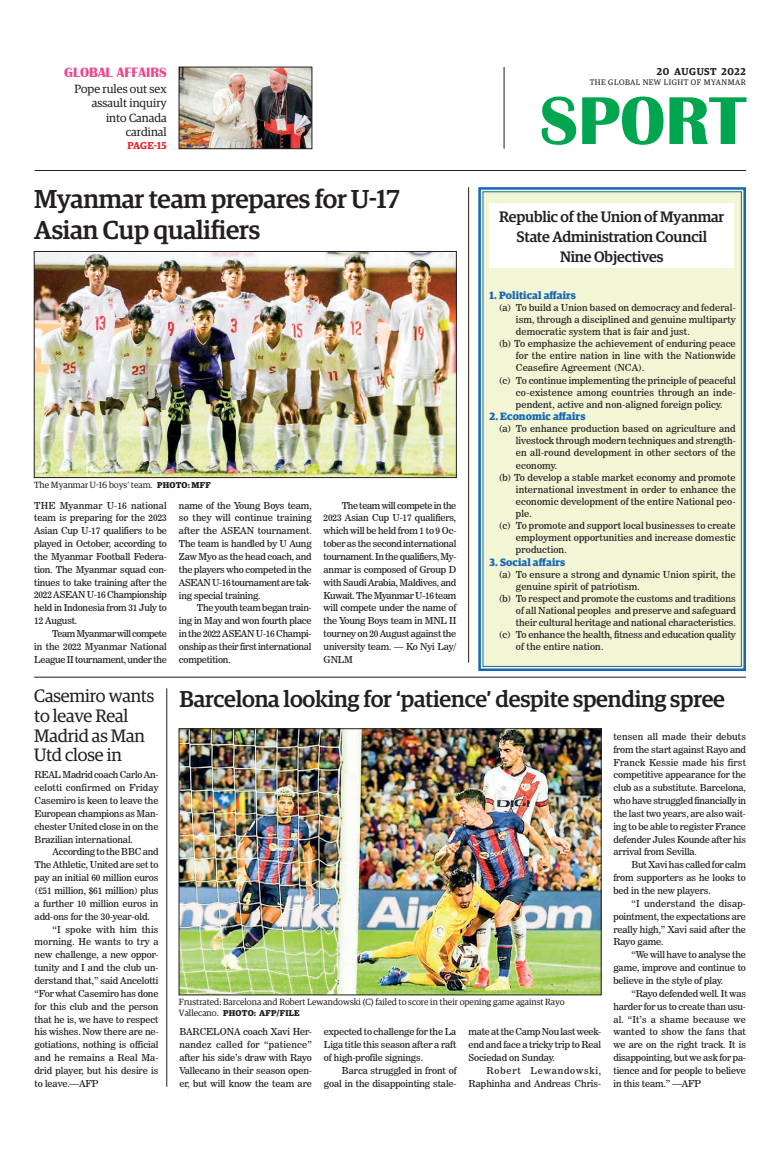
<style>
.page{position:relative;width:773px;height:1152px;background:#fff}
.page>*{position:absolute;margin:0;border:0;box-sizing:border-box;transform-origin:0 0}
.Brief_Head{font:500 26px/31.2px "Guardian Egyp";letter-spacing:-.01em;color:#231f20}
.Brief_Head-2{font:500 23px "Guardian Egyp";letter-spacing:-.01em;color:#231f20}
.Brief_Head-3{font:18px/19.6px "Guardian Egyp";letter-spacing:-.01em;color:#231f20}
.Brief_Head-4{font:500 15.2px "Guardian Egyp";letter-spacing:-.01em;color:#231f20}
.t1{font:700 14px "Britannic";color:#ef488a}
.t2{font:11.9px/14.3px "Guardian Egyp";color:#231f20;text-align:right}
.Sub_Body{font:700 10.6px "Guardian Egyp";letter-spacing:.01em;color:#1768b4}
.t3{font:600 10px "Guardian Egyp";letter-spacing:.055em;color:#231f20}
.Spill_Style{font:600 10px "Guardian Egyp";letter-spacing:.005em;color:#ee1d23}
._2nd_Body{font:9.6px/12.1px "News 706 BT Roman C";letter-spacing:.01em;color:#231f20;text-align:justify}
._2nd_Body-2{font:9.6px/12.1px "News 706 BT Roman C";letter-spacing:-.01em;color:#231f20}
._2nd_Body-3{font:9.5px/12.9px "News 706 BT Roman C";letter-spacing:-.01em;color:#231f20;text-align:justify}
.Normal_Para{font:9.5px/12.9px "News 706 BT Roman C";letter-spacing:-.01em;color:#231f20;text-align:justify}
.t4{font:9px "Guardian Egyp";color:#231f20}
.t5{font:700 8.5px "Guardian Egyp";letter-spacing:.02em;color:#231f20}
.t6{font:8px "Guardian Egyp";letter-spacing:.06em;color:#231f20}
.s1{font-weight:700;font-size:8.5px}
.s2{font-weight:400;font-size:9px}
</style>
<div class="page">
<svg style="left:541px;top:97px;width:205px;height:48px"></svg>
<hr style="left:35px;top:170px;width:711px;height:1px;background:#231f20">
<hr style="left:504px;top:67px;width:1px;height:82px;background:#231f20">
<svg style="left:478px;top:187px;width:268px;height:484px;background:#e7efd3"></svg>
<div style="left:489px;top:203px;width:245px;height:65px;background:#fff"></div>
<img style="left:181px;top:69px;width:129px;height:78px">
<div style="left:179px;top:67px;width:133px;height:82px;border:1px solid #231f20"></div>
<hr style="left:468px;top:187px;width:1px;height:476px;background:#231f20">
<img style="left:181px;top:731px;width:418px;height:262px">
<div style="left:179px;top:729px;width:422px;height:266px;border:1px solid #231f20"></div>
<hr style="left:34px;top:677px;width:712px;height:1px;background:#231f20">
<img style="left:36px;top:253px;width:418px;height:223px">
<div style="left:34px;top:251px;width:422px;height:227px;border:1px solid #231f20"></div>
<hr style="left:166px;top:688px;width:1px;height:399px;background:#231f20">
<p class="t1" style="left:64px;top:64px;width:104px">GLOBAL AFFAIRS</p>
<p class="t2" style="left:75px;top:81px;width:94px">Pope rules out sex assault inquiry into Canada cardinal</p>
<p class="Spill_Style" style="left:127px;top:138px;width:41px">PAGE-15</p>
<p class="Brief_Head" style="left:34px;top:181px;width:367px">Myanmar team prepares for U-17<br>Asian Cup qualifiers</p>
<p class="t4" style="left:34px;top:478px;width:178px">The Myanmar U-16 boys’ team. <span class="s1">PHOTO: MFF</span></p>
<p class="_2nd_Body-3" style="left:34px;top:499px;width:134px">THE Myanmar U-16 national team is preparing for the 2023<br>Asian Cup U-17 qualifiers to be played in October, according to the Myanmar Football Federa&shy;tion. The Myanmar squad con&shy;tinues to take training after the 2022 ASEAN U-16 Championship held in Indonesia from 31 July to 12 August.</p>
<p class="_2nd_Body-3" style="left:34px;top:627px;width:134px;text-indent:18px">Team Myanmar will compete in the 2022 Myanmar National League II tournament, under the</p>
<p class="_2nd_Body-3" style="left:179px;top:499px;width:134px">name of the Young Boys team, so they will continue training after the ASEAN tournament.<br>The team is handled by U Aung Zaw Myo as the head coach, and the players who competed in the ASEAN U-16 tournament are tak&shy;ing special training.</p>
<p class="_2nd_Body-3" style="left:179px;top:601px;width:134px;text-indent:18px">The youth team began train&shy;ing in May and won fourth place in the 2022 ASEAN U-16 Champi&shy;onship as their first international competition.</p>
<p class="_2nd_Body-3" style="left:323px;top:499px;width:134px;text-indent:18px">The team will compete in the 2023 Asian Cup U-17 qualifiers, which will be held from 1 to 9 Oc&shy;tober as the second international tournament. In the qualifiers, My&shy;anmar is composed of Group D with Saudi Arabia, Maldives, and Kuwait. The Myanmar U-16 team will compete under the name of the Young Boys team in MNL II tourney on 20 August against the university team. — Ko Nyi Lay/ GNLM</p>
<p class="t3" style="left:656px;top:64px;width:90px">20 AUGUST 2022</p>
<p class="t6" style="left:589px;top:76px;width:158px">THE GLOBAL NEW LIGHT OF MYANMAR</p>
<p class="Brief_Head-4" style="left:499px;top:205px;width:227px">Republic of the Union of Myanmar</p>
<p class="Brief_Head-4" style="left:516px;top:226px;width:192px">State Administration Council</p>
<p class="Brief_Head-4" style="left:560px;top:246px;width:105px">Nine Objectives</p>
<p class="Sub_Body" style="left:489px;top:287px;width:88px">1. Political affairs</p>
<p class="_2nd_Body" style="left:516px;top:301px;width:221px;text-indent:-17px">(a) To build a Union based on democracy and federal&shy;ism, through a disciplined and genuine multiparty democratic system that is fair and just.</p>
<p class="_2nd_Body" style="left:516px;top:338px;width:221px;text-indent:-17px">(b) To emphasize the achievement of enduring peace for the entire nation in line with the Nationwide Ceasefire Agreement (NCA).</p>
<p class="_2nd_Body" style="left:516px;top:374px;width:221px;text-indent:-17px">(c) To continue implementing the principle of peaceful co-existence among countries through an inde&shy;pendent, active and non-aligned foreign policy.</p>
<p class="Sub_Body" style="left:489px;top:408px;width:97px">2. Economic affairs</p>
<p class="_2nd_Body" style="left:516px;top:423px;width:221px;text-indent:-17px">(a) To enhance production based on agriculture and livestock through modern techniques and strength&shy;en all-round development in other sectors of the economy.</p>
<p class="_2nd_Body" style="left:516px;top:471px;width:221px;text-indent:-17px">(b) To develop a stable market economy and promote international investment in order to enhance the economic development of the entire National peo&shy;ple.</p>
<p class="_2nd_Body" style="left:516px;top:520px;width:221px;text-indent:-17px">(c) To promote and support local businesses to create employment opportunities and increase domestic production.</p>
<p class="Sub_Body" style="left:489px;top:554px;width:77px">3. Social affairs</p>
<p class="_2nd_Body" style="left:516px;top:568px;width:221px;text-indent:-17px">(a) To ensure a strong and dynamic Union spirit, the genuine spirit of patriotism.</p>
<p class="_2nd_Body" style="left:516px;top:592px;width:221px;text-indent:-17px">(b) To respect and promote the customs and traditions of all National peoples and preserve and safeguard their cultural heritage and national characteristics.</p>
<p class="_2nd_Body-2" style="left:516px;top:629px;width:221px;text-indent:-17px">(c) To enhance the health, fitness and education quality of the entire nation.</p>
<p class="Brief_Head-3" style="left:34px;top:685px;width:122px">Casemiro wants to leave Real<br>Madrid as Man<br>Utd close in</p>
<p class="Normal_Para" style="left:35px;top:768px;width:125px">REAL Madrid coach Carlo An&shy;celotti confirmed on Friday Casemiro is keen to leave the European champions as Man&shy;chester United close in on the Brazilian international.</p>
<p class="_2nd_Body-3" style="left:35px;top:846px;width:125px;text-indent:18px">According to the BBC and The Athletic, United are set to pay an initial 60 million euros (£51 million, $61 million) plus a further 10 million euros in add-ons for the 30-year-old.</p>
<p class="_2nd_Body-3" style="left:35px;top:923px;width:125px;text-indent:18px">“I spoke with him this morning. He wants to try a new challenge, a new oppor&shy;tunity and I and the club un&shy;derstand that,” said Ancelotti “For what Casemiro has done for this club and the person that he is, we have to respect his wishes. Now there are ne&shy;gotiations, nothing is official and he remains a Real Ma&shy;drid player, but his desire is to leave.—AFP</p>
<p class="Brief_Head-2" style="left:179px;top:682px;width:547px">Barcelona looking for ‘patience’ despite spending spree</p>
<p class="t4" style="left:179px;top:996px;width:387px">Frustrated: Barcelona and Robert Lewandowski (C) failed to score in their opening game against Rayo</p>
<p class="t5" style="left:179px;top:1006px;width:122px"><span class="s2">Vallecano.</span> PHOTO: AFP/FILE</p>
<p class="Normal_Para" style="left:179px;top:1025px;width:134px">BARCELONA coach Xavi Her&shy;nandez called for “patience” after his side’s draw with Rayo Vallecano in their season open&shy;er, but will know the team are</p>
<p class="Normal_Para" style="left:324px;top:1025px;width:134px">expected to challenge for the La Liga title this season after a raft of high-profile signings.</p>
<p class="_2nd_Body-3" style="left:324px;top:1064px;width:134px;text-align:right">Barca struggled in front of goal in the disappointing stale-</p>
<p class="_2nd_Body-3" style="left:468px;top:1025px;width:134px">mate at the Camp Nou last week&shy;end and face a tricky trip to Real Sociedad on Sunday.</p>
<p class="_2nd_Body-3" style="left:468px;top:1064px;width:134px;text-align:right">Robert Lewandowski,<br>Raphinha and Andreas Chris-</p>
<p class="_2nd_Body-3" style="left:613px;top:730px;width:134px">tensen all made their debuts from the start against Rayo and Franck Kessie made his first competitive appearance for the club as a substitute. Barcelona, who have struggled financially in the last two years, are also wait&shy;ing to be able to register France defender Jules Kounde after his arrival from Sevilla.</p>
<p class="_2nd_Body-3" style="left:613px;top:858px;width:134px;text-indent:18px">But Xavi has called for calm from supporters as he looks to bed in the new players.</p>
<p class="_2nd_Body-3" style="left:613px;top:897px;width:134px;text-indent:18px">“I understand the disap&shy;pointment, the expectations are really high,” Xavi said after the Rayo game.</p>
<p class="_2nd_Body-3" style="left:613px;top:948px;width:134px;text-indent:18px">“We will have to analyse the game, improve and continue to believe in the style of play.</p>
<p class="_2nd_Body-3" style="left:613px;top:987px;width:134px;text-indent:18px">“Rayo defended well. It was harder for us to create than usu&shy;al. “It’s a shame because we wanted to show the fans that we are on the right track. It is disappointing, but we ask for pa&shy;tience and for people to believe in this team.” —AFP</p>
</div>
